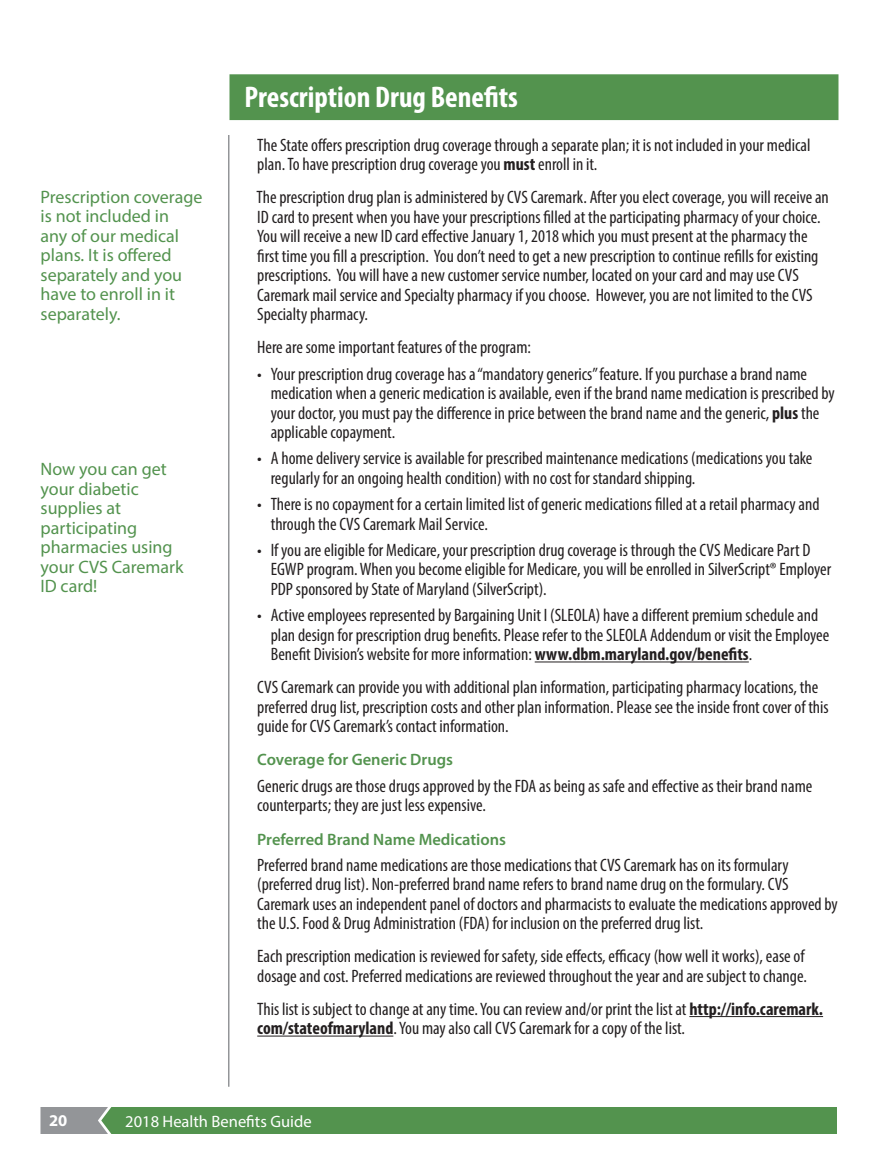
<style>
.page{position:relative;width:891px;height:1161px;background:#fff}
.page>*{position:absolute;margin:0;border:0;box-sizing:border-box;transform-origin:0 0}
.t1{font:700 condensed 30px "Myriad Pro";color:#fff}
.t2{font:condensed 18px/19.5px "Myriad Pro";color:#231f20}
.t3{font:18px/19.5px "Myriad Pro";color:#53934e}
.t4{font:600 16.5px "Myriad Pro";color:#53934e}
.t5{font:16.5px "Myriad Pro";color:#fff}
.t6{font:700 16.5px "Myriad Pro";color:#fff}
.s1{font-weight:700}
</style>
<div class="page">
<svg style="left:40px;top:1107px;width:797px;height:27px;background:#589354"></svg>
<hr style="left:228px;top:135px;width:2px;height:952px;background:#939598">
<div style="left:230px;top:75px;width:608px;height:44px;background:#53934e"></div>
<div style="left:230px;top:74px;width:608px;height:46px;border:2px solid #53934e"></div>
<hr style="left:535px;top:662px;width:214px;height:1px;background:#231f20">
<hr style="left:689px;top:1016px;width:134px;height:1px;background:#231f20">
<hr style="left:257px;top:1036px;width:136px;height:1px;background:#231f20">
<p class="t3" style="left:41px;top:187px;width:163px">Prescription coverage is not included in<br>any of our medical plans. It is offered separately and you have to enroll in it separately.</p>
<p class="t3" style="left:41px;top:459px;width:144px">Now you can get your diabetic supplies at participating pharmacies using your CVS Caremark<br>ID card!</p>
<h1 class="t1" style="left:244px;top:78px;width:275px">Prescription Drug Benefits</h1>
<p class="t2" style="left:257px;top:135px;width:555px">The State offers prescription drug coverage through a separate plan; it is not included in your medical plan. To have prescription drug coverage you <span class="s1">must</span> enroll in it.</p>
<p class="t2" style="left:257px;top:188px;width:574px">The prescription drug plan is administered by CVS Caremark. After you elect coverage, you will receive an ID card to present when you have your prescriptions filled at the participating pharmacy of your choice.<br>You will receive a new ID card effective January 1, 2018 which you must present at the pharmacy the first time you fill a prescription. You don’t need to get a new prescription to continue refills for existing prescriptions. You will have a new customer service number, located on your card and may use CVS Caremark mail service and Specialty pharmacy if you choose. However, you are not limited to the CVS Specialty pharmacy.</p>
<p class="t2" style="left:257px;top:337px;width:275px">Here are some important features of the program:</p>
<p class="t2" style="left:271px;top:364px;width:566px;text-indent:-14px">• Your prescription drug coverage has a “mandatory generics” feature. If you purchase a brand name medication when a generic medication is available, even if the brand name medication is prescribed by your doctor, you must pay the difference in price between the brand name and the generic, <span class="s1">plus</span> the applicable copayment.</p>
<p class="t2" style="left:271px;top:448px;width:543px;text-indent:-14px">• A home delivery service is available for prescribed maintenance medications (medications you take regularly for an ongoing health condition) with no cost for standard shipping.</p>
<p class="t2" style="left:271px;top:494px;width:550px;text-indent:-14px">• There is no copayment for a certain limited list of generic medications filled at a retail pharmacy and through the CVS Caremark Mail Service.</p>
<p class="t2" style="left:271px;top:540px;width:562px;text-indent:-14px">• If you are eligible for Medicare, your prescription drug coverage is through the CVS Medicare Part D<br>EGWP program. When you become eligible for Medicare, you will be enrolled in SilverScript® Employer<br>PDP sponsored by State of Maryland (SilverScript).</p>
<p class="t2" style="left:271px;top:605px;width:560px;text-indent:-14px">• Active employees represented by Bargaining Unit I (SLEOLA) have a different premium schedule and plan design for prescription drug benefits. Please refer to the SLEOLA Addendum or visit the Employee<br>Benefit Division’s website for more information: <span class="s1">www.dbm.maryland.gov/benefits</span>.</p>
<p class="t2" style="left:257px;top:677px;width:573px">CVS Caremark can provide you with additional plan information, participating pharmacy locations, the preferred drug list, prescription costs and other plan information. Please see the inside front cover of this guide for CVS Caremark’s contact information.</p>
<p class="t4" style="left:257px;top:749px;width:197px">Coverage for Generic Drugs</p>
<p class="t2" style="left:257px;top:776px;width:557px">Generic drugs are those drugs approved by the FDA as being as safe and effective as their brand name counterparts; they are just less expensive.</p>
<p class="t4" style="left:257px;top:828px;width:250px">Preferred Brand Name Medications</p>
<p class="t2" style="left:257px;top:855px;width:582px">Preferred brand name medications are those medications that CVS Caremark has on its formulary (preferred drug list). Non-preferred brand name refers to brand name drug on the formulary. CVS Caremark uses an independent panel of doctors and pharmacists to evaluate the medications approved by the U.S. Food &amp; Drug Administration (FDA) for inclusion on the preferred drug list.</p>
<p class="t2" style="left:257px;top:946px;width:549px">Each prescription medication is reviewed for safety, side effects, efficacy (how well it works), ease of dosage and cost. Preferred medications are reviewed throughout the year and are subject to change.</p>
<p class="t2" style="left:257px;top:999px;width:566px">This list is subject to change at any time. You can review and/or print the list at <span class="s1">http://info.caremark. com/stateofmaryland</span>. You may also call CVS Caremark for a copy of the list.</p>
<p class="t6" style="left:49px;top:1109px;width:20px">20</p>
<p class="t5" style="left:125px;top:1111px;width:188px">2018 Health Benefits Guide</p>
</div>
